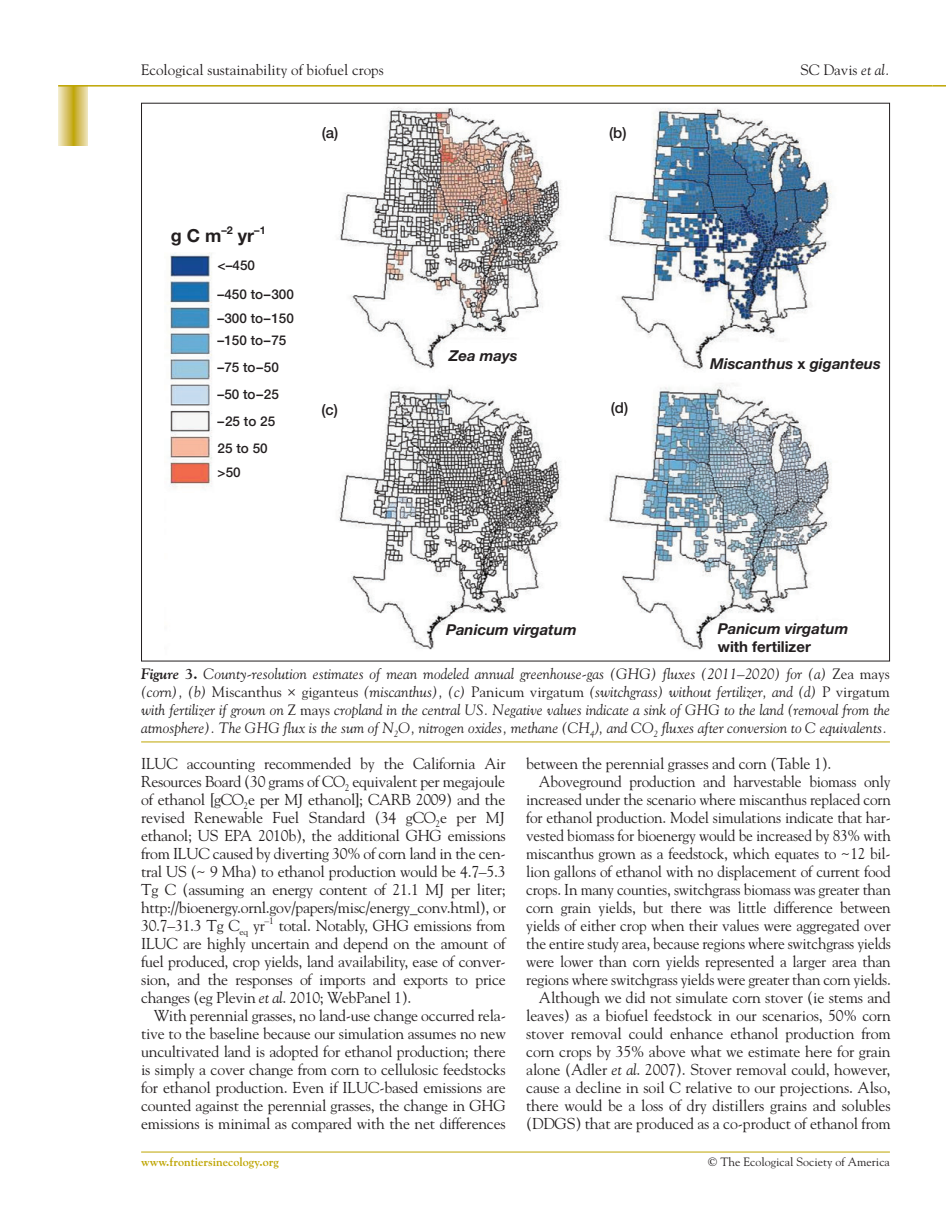
<style>
.page{position:relative;width:946px;height:1218px;background:#fff}
.page>*{position:absolute;margin:0;border:0;box-sizing:border-box;transform-origin:0 0}
.t1{font:700 18px "Helvetica Neue";color:#231f20}
.t2{font:15.75px/18px "Goudy";letter-spacing:-.015em;color:#231f20;text-align:justify}
.t3{font:italic 15px/18px "Goudy";color:#231f20;text-align:justify}
.t4{font:italic 700 15px "Helvetica Neue";color:#231f20}
.t5{font:15px "Goudy";color:#231f20}
.t6{font:700 15px "Helvetica Neue";color:#231f20}
.t7{font:500 15px "Helvetica Neue";color:#231f20}
.t8{font:500 13.5px/27px "Helvetica Neue";color:#231f20}
.t9{font:12px "Goudy";color:#231f20}
.t10{font:700 12px "Goudy";color:#bea502}
.t11{font:700 10.8px "Helvetica Neue";color:#231f20}
.t12{font:9.45px "Goudy";color:#231f20}
.s1{font-style:italic}
.s2{font-style:normal}
.s3{font-weight:700}
.s4{font-weight:700;font-style:normal}
</style>
<div class="page">
<svg style="left:932px;top:85px;width:13px;height:2px"></svg>
<svg style="left:58px;top:87px;width:30px;height:58px;background:#d9c66e"></svg>
<hr style="left:58px;top:85px;width:874px;height:2px;background:#bea502">
<hr style="left:141px;top:1151px;width:748px;height:1px;background:#bea502">
<hr style="left:141px;top:741px;width:748px;height:1px;background:#bea502">
<img style="left:167px;top:107px;width:665px;height:543px">
<p class="t5" style="left:141px;top:61px;width:244px">Ecological sustainability of biofuel crops</p>
<p class="t5" style="left:800px;top:61px;width:91px">SC Davis <span class="s1">et al.</span></p>
<p class="t7" style="left:322px;top:124px;width:18px">(a)</p>
<p class="t7" style="left:609px;top:123px;width:19px">(b)</p>
<p class="t1" style="left:171px;top:224px;width:52px">g C m</p>
<p class="t11" style="left:221px;top:223px;width:13px">–2</p>
<p class="t11" style="left:254px;top:223px;width:13px">–1</p>
<p class="t8" style="left:218px;top:251px;width:78px;line-height:28.5px">&lt;–450<br>–450 to–300</p>
<p class="t8" style="left:218px;top:306px;width:78px;line-height:22.5px">–300 to–150 –150 to–75</p>
<p class="t8" style="left:218px;top:354px;width:63px">–75 to–50 –50 to–25 –25 to 25<br>25 to 50</p>
<p class="t8" style="left:218px;top:459px;width:25px">&gt;50</p>
<p class="t1" style="left:238px;top:224px;width:18px">yr</p>
<p class="t4" style="left:449px;top:346px;width:70px">Zea mays</p>
<p class="t7" style="left:321px;top:401px;width:18px">(c)</p>
<p class="t7" style="left:610px;top:398px;width:19px">(d)</p>
<p class="t4" style="left:446px;top:620px;width:132px">Panicum virgatum</p>
<p class="t4" style="left:710px;top:354px;width:172px">Miscanthus <span class="s2">x</span> giganteus</p>
<p class="t4" style="left:717px;top:619px;width:132px">Panicum virgatum</p>
<p class="t6" style="left:717px;top:637px;width:94px">with fertilizer</p>
<p class="t3" style="left:141px;top:664px;width:750px"><span class="s3">Figure</span> <span class="s4">3.</span> County-resolution estimates of mean modeled annual greenhouse-gas (GHG) fluxes (2011–2020) for (a) <span class="s2">Zea mays </span>(corn), (b) <span class="s2">Miscanthus × giganteus</span> (miscanthus), (c) <span class="s2">Panicum virgatum</span> (switchgrass) without fertilizer, and (d) <span class="s2">P virgatum </span>with fertilizer if grown on <span class="s2">Z mays</span> cropland in the central US. Negative values indicate a sink of GHG to the land (removal from the atmosphere). The GHG flux is the sum of N<sub>2</sub>O, nitrogen oxides, methane (CH<sub>4</sub>), and CO<sub>2</sub> fluxes after conversion to C equivalents.</p>
<p class="t2" style="left:141px;top:754px;width:366px">ILUC accounting recommended by the California Air Resources Board (30 grams of CO<sub>2</sub> equivalent per megajoule of ethanol [gCO<sub>2</sub>e per MJ ethanol]; CARB 2009) and the revised Renewable Fuel Standard (34 gCO<sub>2</sub>e per MJ ethanol; US EPA 2010b), the additional GHG emissions from ILUC caused by diverting 30% of corn land in the cen&shy;tral US (~ 9 Mha) to ethanol production would be 4.7–5.3<br>Tg C (assuming an energy content of 21.1 MJ per liter; http://bioenergy.ornl.gov/papers/misc/energy_conv.html), or 30.7–31.3 Tg C<sub>eq</sub> yr</p>
<p class="t12" style="left:264px;top:915px;width:11px">–1</p>
<p class="t2" style="left:141px;top:916px;width:366px;text-indent:138px">total. Notably, GHG emissions from ILUC are highly uncertain and depend on the amount of fuel produced, crop yields, land availability, ease of conver&shy;sion, and the responses of imports and exports to price changes (eg Plevin <span class="s1">et al</span>. 2010; WebPanel 1).</p>
<p class="t2" style="left:141px;top:1006px;width:366px;text-indent:13px">With perennial grasses, no land-use change occurred rela&shy;tive to the baseline because our simulation assumes no new uncultivated land is adopted for ethanol production; there is simply a cover change from corn to cellulosic feedstocks for ethanol production. Even if ILUC-based emissions are counted against the perennial grasses, the change in GHG emissions is minimal as compared with the net differences</p>
<p class="t2" style="left:526px;top:754px;width:307px">between the perennial grasses and corn (Table 1).</p>
<p class="t2" style="left:539px;top:772px;width:353px">Aboveground production and harvestable biomass only</p>
<p class="t2" style="left:526px;top:790px;width:366px">increased under the scenario where miscanthus replaced corn</p>
<p class="t2" style="left:526px;top:808px;width:366px">for ethanol production. Model simulations indicate that har-</p>
<p class="t2" style="left:526px;top:826px;width:366px">vested biomass for bioenergy would be increased by 83% with</p>
<p class="t2" style="left:526px;top:844px;width:366px">miscanthus grown as a feedstock, which equates to ~12 bil-</p>
<p class="t2" style="left:526px;top:862px;width:366px">lion gallons of ethanol with no displacement of current food</p>
<p class="t2" style="left:526px;top:880px;width:366px">crops. In many counties, switchgrass biomass was greater than</p>
<p class="t2" style="left:526px;top:898px;width:366px">corn grain yields, but there was little difference between</p>
<p class="t2" style="left:526px;top:916px;width:366px">yields of either crop when their values were aggregated over</p>
<p class="t2" style="left:526px;top:934px;width:366px">the entire study area, because regions where switchgrass yields</p>
<p class="t2" style="left:526px;top:952px;width:366px">were lower than corn yields represented a larger area than</p>
<p class="t2" style="left:526px;top:970px;width:366px">regions where switchgrass yields were greater than corn yields.</p>
<p class="t2" style="left:539px;top:988px;width:353px">Although we did not simulate corn stover (ie stems and</p>
<p class="t2" style="left:526px;top:1006px;width:366px">leaves) as a biofuel feedstock in our scenarios, 50% corn</p>
<p class="t2" style="left:526px;top:1024px;width:366px">stover removal could enhance ethanol production from</p>
<p class="t2" style="left:526px;top:1042px;width:366px">corn crops by 35% above what we estimate here for grain</p>
<p class="t2" style="left:526px;top:1060px;width:366px">alone (Adler <span class="s1">et al</span>. 2007). Stover removal could, however,</p>
<p class="t2" style="left:526px;top:1078px;width:366px">cause a decline in soil C relative to our projections. Also,</p>
<p class="t2" style="left:526px;top:1096px;width:366px">there would be a loss of dry distillers grains and solubles</p>
<p class="t2" style="left:526px;top:1114px;width:366px">(DDGS) that are produced as a co-product of ethanol from</p>
<p class="t10" style="left:141px;top:1154px;width:139px">www.frontiersinecology.org</p>
<p class="t9" style="left:708px;top:1154px;width:183px">© The Ecological Society of America</p>
</div>
